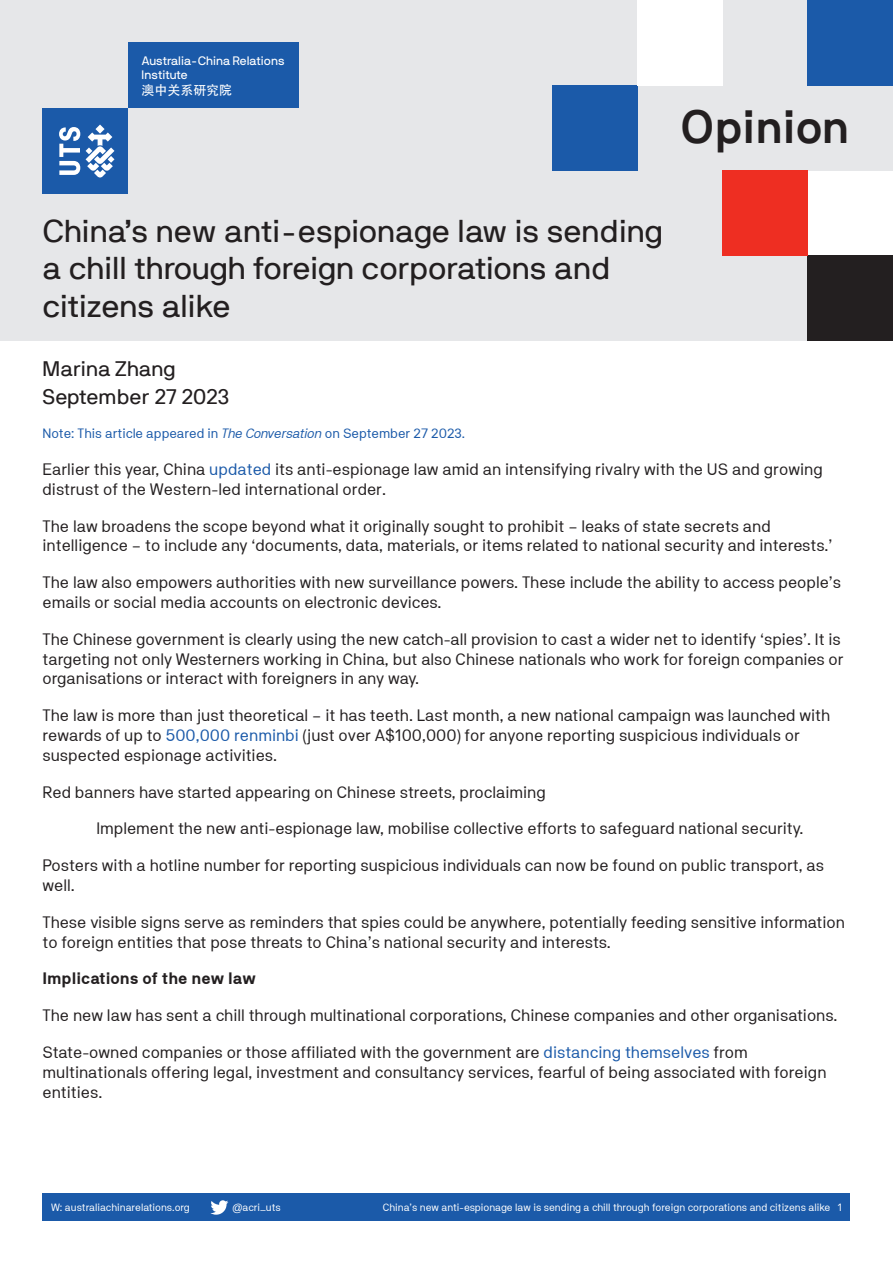
<style>
.page{position:relative;width:893px;height:1263px;background:#fff}
.page>*{position:absolute;margin:0;border:0;box-sizing:border-box;transform-origin:0 0}
.Report_title{font:700 46.5px "NB International Pro";letter-spacing:-.005em;color:#231f20}
.Report_title-2{font:31.5px/37.8px "NB International Pro";color:#231f20}
.Author_details_and_d{font:21px "NB International Pro";color:#231f20}
.Body_Copy{font:16.5px/19.8px "NB Akademie Std";color:#231f20}
.Body_Copy-2{font:700 16.5px "NB Akademie Std";color:#231f20}
.Article_information{font:13.5px "NB Akademie Std";color:#1b5aa9}
.t1{font:12.9px "Adobe Heiti Std Regular G Bpc EUC H";color:#fff}
.t2{font:12.15px/14.7px "NB International Pro";color:#fff}
.t3{font:10.5px "NB Akademie Std";color:#fff}
.s1{font-style:italic}
.s2{color:#1b5aa9}
</style>
<div class="page">
<div style="left:43px;top:1193px;width:807px;height:27px;background:#1b5aa9"></div>
<svg style="left:210px;top:1200px;width:18px;height:15px"></svg>
<div style="left:0;top:0;width:808px;height:340px;background:#e6e7e9"></div>
<div style="left:808px;top:85px;width:85px;height:85px;background:#e6e7e9"></div>
<div style="left:553px;top:85px;width:85px;height:85px;background:#1b5aa9"></div>
<div style="left:808px;top:255px;width:85px;height:85px;background:#231f20"></div>
<div style="left:808px;top:0;width:85px;height:85px;background:#1b5aa9"></div>
<div style="left:638px;top:0;width:85px;height:85px;background:#fff"></div>
<div style="left:723px;top:170px;width:85px;height:85px;background:#ee2e22"></div>
<div style="left:43px;top:108px;width:85px;height:85px;background:#1b5aa9"></div>
<div style="left:128px;top:43px;width:171px;height:65px;background:#1b5aa9"></div>
<svg style="left:86px;top:125px;width:28px;height:53px"></svg>
<svg style="left:59px;top:127px;width:21px;height:48px"></svg>
<p class="t2" style="left:142px;top:53px;width:145px">Australia-China Relations<br>Institute</p>
<p class="t1" style="left:142px;top:83px;width:92px">澳中关系研究院</p>
<p class="Report_title" style="left:681px;top:100px;width:171px">Opinion</p>
<p class="Report_title-2" style="left:43px;top:211px;width:622px">China’s new anti-espionage law is sending a chill through foreign corporations and citizens alike</p>
<p class="Author_details_and_d" style="left:43px;top:356px;width:135px">Marina Zhang</p>
<p class="Author_details_and_d" style="left:43px;top:384px;width:189px">September 27 2023</p>
<p class="Article_information" style="left:43px;top:425px;width:424px">Note: This article appeared in <span class="s1">The Conversation</span> on September 27 2023.</p>
<p class="Body_Copy" style="left:43px;top:459px;width:782px">Earlier this year, China <span class="s2">updated</span> its anti-espionage law amid an intensifying rivalry with the US and growing distrust of the Western-led international order.</p>
<p class="Body_Copy" style="left:43px;top:516px;width:791px">The law broadens the scope beyond what it originally sought to prohibit – leaks of state secrets and intelligence – to include any ‘documents, data, materials, or items related to national security and interests.’</p>
<p class="Body_Copy" style="left:43px;top:572px;width:800px">The law also empowers authorities with new surveillance powers. These include the ability to access people’s emails or social media accounts on electronic devices.</p>
<p class="Body_Copy" style="left:43px;top:629px;width:803px">The Chinese government is clearly using the new catch-all provision to cast a wider net to identify ‘spies’. It is targeting not only Westerners working in China, but also Chinese nationals who work for foreign companies or organisations or interact with foreigners in any way.</p>
<p class="Body_Copy" style="left:43px;top:705px;width:789px">The law is more than just theoretical – it has teeth. Last month, a new national campaign was launched with rewards of up to <span class="s2">500,000 renminbi</span> (just over A$100,000) for anyone reporting suspicious individuals or suspected espionage activities.</p>
<p class="Body_Copy" style="left:43px;top:782px;width:505px">Red banners have started appearing on Chinese streets, proclaiming</p>
<p class="Body_Copy" style="left:97px;top:818px;width:708px">Implement the new anti-espionage law, mobilise collective efforts to safeguard national security.</p>
<p class="Body_Copy" style="left:43px;top:855px;width:783px">Posters with a hotline number for reporting suspicious individuals can now be found on public transport, as well.</p>
<p class="Body_Copy" style="left:43px;top:912px;width:804px">These visible signs serve as reminders that spies could be anywhere, potentially feeding sensitive information to foreign entities that pose threats to China’s national security and interests.</p>
<p class="Body_Copy-2" style="left:43px;top:969px;width:215px">Implications of the new law</p>
<p class="Body_Copy" style="left:43px;top:1005px;width:796px">The new law has sent a chill through multinational corporations, Chinese companies and other organisations.</p>
<p class="Body_Copy" style="left:43px;top:1042px;width:785px">State-owned companies or those affiliated with the government are <span class="s2">distancing themselves</span> from multinationals offering legal, investment and consultancy services, fearful of being associated with foreign entities.</p>
<p class="t3" style="left:51px;top:1201px;width:140px">W: australiachinarelations.org</p>
<p class="t3" style="left:233px;top:1201px;width:50px">@acri_uts</p>
<p class="t3" style="left:383px;top:1201px;width:461px">China’s new anti-espionage law is sending a chill through foreign corporations and citizens alike 1</p>
</div>
